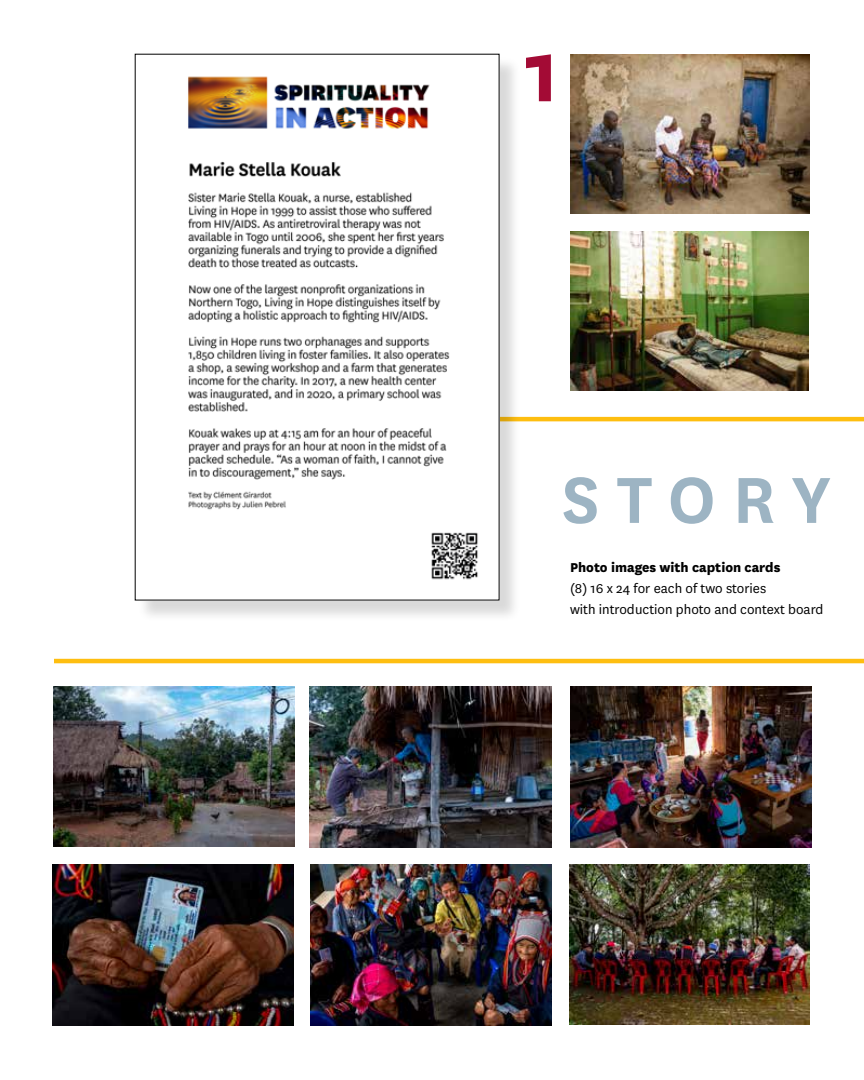
<style>
.page{position:relative;width:864px;height:1080px;background:#fff}
.page>*{position:absolute;margin:0;border:0;box-sizing:border-box;transform-origin:0 0}
.t1{font:700 96px "National";color:#a30b35}
.t2{font:600 76.05px "National";letter-spacing:.21em;color:#9db4c3}
.t3{font:15px/21px "National";color:#000}
.t4{font:800 15px "National";color:#000}
</style>
<div class="page">
<hr style="left:408px;top:417px;width:456px;height:4px;background:#febe10">
<hr style="left:54px;top:659px;width:810px;height:4px;background:#febe10">
<img style="left:570px;top:54px;width:239px;height:159px">
<img style="left:570px;top:232px;width:239px;height:159px">
<div style="left:137px;top:56px;width:384px;height:566px;background:#000;opacity:.15"></div>
<img style="left:137px;top:56px;width:360px;height:542px">
<img style="left:54px;top:686px;width:240px;height:161px">
<img style="left:310px;top:686px;width:242px;height:162px">
<img style="left:570px;top:686px;width:242px;height:162px">
<img style="left:52px;top:865px;width:242px;height:161px">
<img style="left:310px;top:865px;width:242px;height:161px">
<img style="left:570px;top:865px;width:240px;height:160px">
<h1 class="t1" style="left:524px;top:4px;width:37px">1</h1>
<h2 class="t2" style="left:562px;top:447px;width:271px">STORY</h2>
<p class="t4" style="left:570px;top:557px;width:212px">Photo images with caption cards</p>
<p class="t3" style="left:570px;top:577px;width:255px">(8) 16 x 24 for each of two stories<br>with introduction photo and context board</p>
</div>
